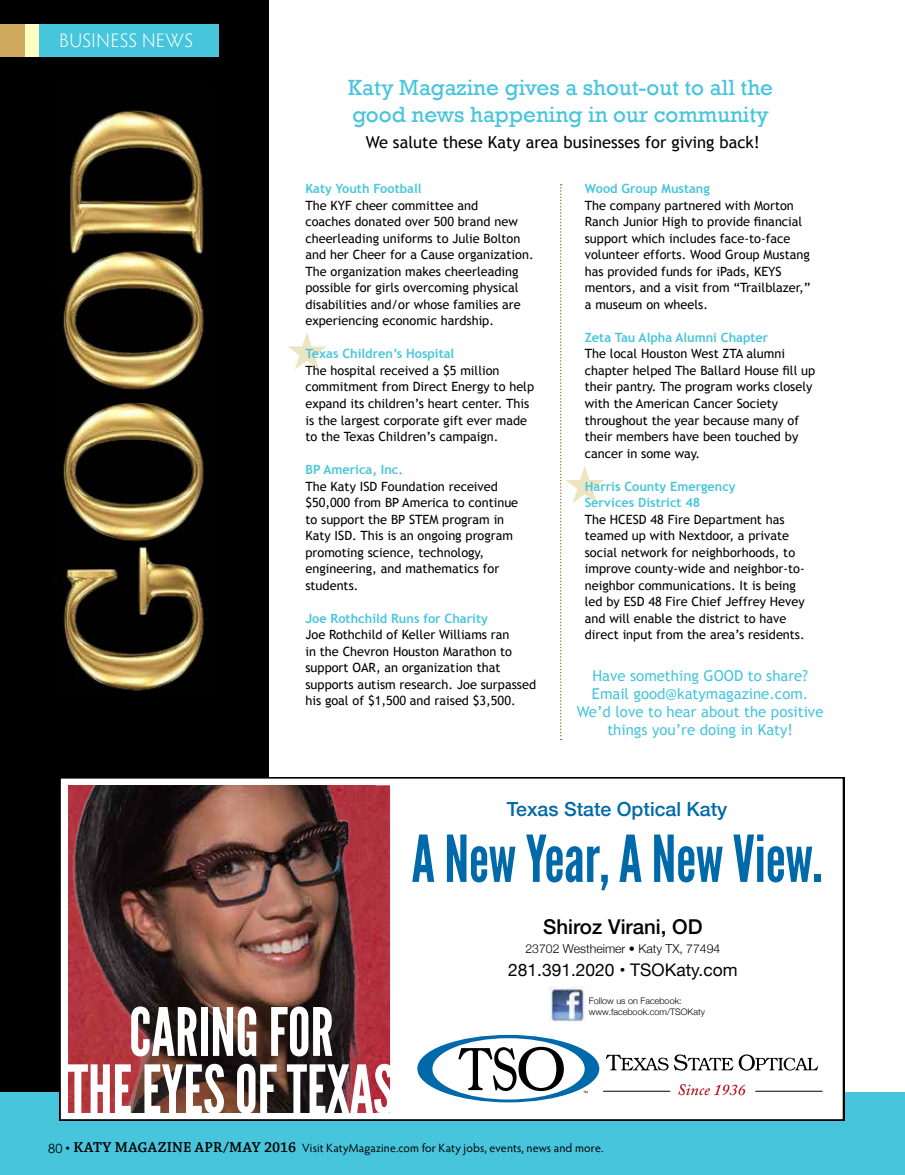
<style>
.page{position:relative;width:905px;height:1175px;background:#fff}
.page>*{position:absolute;margin:0;border:0;box-sizing:border-box;transform-origin:0 0}
.t1{font:66.45px/57.3px "League Gothic";color:#fff;text-align:center;scale:.96 1}
.t2{font:64.5px "League Gothic";letter-spacing:-.005em;color:#0069aa;scale:.96 1}
.t3{font:22.5px/27px "Rockwell";color:#47c5dd}
.t4{font:500 20.4px "Helvetica Neue";color:#000}
.t5{font:500 19.5px "Helvetica Neue";color:#0069aa}
.t6{font:300 19.5px "Hypatia Sans Pro";letter-spacing:.025em;color:#fff}
.t7{font:17.4px "Helvetica Neue";color:#000}
.t8{font:16.5px "Trebuchet MS";color:#000}
.t9{font:15px/18px "Trebuchet MS";color:#47c5dd;text-align:center}
.t10{font:12.75px/16.5px "Trebuchet MS";color:#000}
.t11{font:700 12.75px/16.5px "Trebuchet MS";color:#47c5dd}
.t12{font:300 12.3px "Helvetica Neue";color:#000}
.t13{font:12px "Hypatia Sans Pro";letter-spacing:.015em;color:#000}
.t14{font:300 9px/10.8px "Helvetica Neue";color:#000}
.s1{font-family:"Century Gothic";font-size:12.75px}
.s2{font-family:"Chaparral Pro";font-size:15px}
.s3{font-family:"Chaparral Pro";font-weight:600;font-size:15px}
</style>
<div class="page">
<svg style="left:287px;top:332px;width:39px;height:37px"></svg>
<div style="left:0;top:0;width:267px;height:1174px;background:#000"></div>
<hr style="left:267px;top:0;width:1px;height:1174px;background:#000">
<div style="left:0;top:24px;width:218px;height:33px;background:#47c5dd"></div>
<div style="left:0;top:24px;width:27px;height:33px;background:#cfa95e"></div>
<div style="left:25px;top:24px;width:13px;height:33px;background:#ffffc4"></div>
<img style="left:62px;top:110px;width:143px;height:581px">
<div style="left:0;top:1092px;width:904px;height:82px;background:#47c5dd"></div>
<svg style="left:560px;top:184px;width:44px;height:556px"></svg>
<svg style="left:59px;top:777px;width:785px;height:343px"></svg>
<h3 class="t6" style="left:60px;top:28px;width:135px">BUSINESS NEWS</h3>
<h3 class="t3" style="left:348px;top:74px;width:426px">Katy Magazine gives a shout-out to all the good news happening in our community</h3>
<p class="t8" style="left:366px;top:133px;width:396px">We salute these Katy area businesses for giving back!</p>
<p class="t11" style="left:305px;top:181px;width:118px">Katy Youth Football</p>
<p class="t10" style="left:305px;top:197px;width:230px">The KYF cheer committee and<br>coaches donated over 500 brand new cheerleading uniforms to Julie Bolton and her Cheer for a Cause organization.<br>The organization makes cheerleading possible for girls overcoming physical disabilities and/or whose families are experiencing economic hardship.</p>
<p class="t11" style="left:305px;top:346px;width:150px">Texas Children’s Hospital</p>
<p class="t10" style="left:305px;top:362px;width:230px">The hospital received a $5 million commitment from Direct Energy to help expand its children’s heart center. This is the largest corporate gift ever made to the Texas Children’s campaign.</p>
<p class="t11" style="left:305px;top:461px;width:99px">BP America, Inc.</p>
<p class="t10" style="left:305px;top:478px;width:214px">The Katy ISD Foundation received $50,000 from BP America to continue to support the BP STEM program in<br>Katy ISD. This is an ongoing program promoting science, technology, engineering, and mathematics for students.</p>
<p class="t11" style="left:305px;top:610px;width:184px">Joe Rothchild Runs for Charity</p>
<p class="t10" style="left:305px;top:626px;width:232px">Joe Rothchild of Keller Williams ran<br>in the Chevron Houston Marathon to support OAR, an organization that supports autism research. Joe surpassed his goal of $1,500 and raised $3,500.</p>
<p class="t11" style="left:584px;top:181px;width:127px">Wood Group Mustang</p>
<p class="t10" style="left:584px;top:197px;width:227px">The company partnered with Morton Ranch Junior High to provide financial support which includes face-to-face volunteer efforts. Wood Group Mustang has provided funds for iPads, KEYS mentors, and a visit from “Trailblazer,” a museum on wheels.</p>
<p class="t11" style="left:584px;top:329px;width:185px">Zeta Tau Alpha Alumni Chapter</p>
<p class="t10" style="left:584px;top:346px;width:232px">The local Houston West ZTA alumni chapter helped The Ballard House fill up their pantry. The program works closely with the American Cancer Society throughout the year because many of their members have been touched by cancer in some way.</p>
<p class="t11" style="left:584px;top:478px;width:152px">Harris County Emergency<br>Services District 48</p>
<p class="t10" style="left:584px;top:511px;width:221px">The HCESD 48 Fire Department has teamed up with Nextdoor, a private social network for neighborhoods, to improve county-wide and neighbor-to&shy;neighbor communications. It is being led by ESD 48 Fire Chief Jeffrey Hevey and will enable the district to have direct input from the area’s residents.</p>
<p class="t9" style="left:577px;top:667px;width:248px">Have something GOOD to share?<br>Email good@katymagazine.com.<br>We’d love to hear about the positive things you’re doing in Katy!</p>
<h3 class="t5" style="left:507px;top:793px;width:222px">Texas State Optical Katy</h3>
<h2 class="t2" style="left:411px;top:822px;width:429px">A New Year, A New View.</h2>
<h3 class="t4" style="left:543px;top:909px;width:161px">Shiroz Virani, OD</h3>
<p class="t12" style="left:525px;top:938px;width:196px">23702 Westheimer • Katy TX, 77494</p>
<h3 class="t7" style="left:508px;top:957px;width:231px">281.391.2020 • TSOKaty.com</h3>
<h1 class="t1" style="left:68px;top:1004px;width:342px">CARING FOR<br>THE EYES OF TEXAS</h1>
<p class="t14" style="left:589px;top:995px;width:117px">Follow us on Facebook: www.facebook.com/TSOKaty</p>
<p class="t13" style="left:48px;top:1140px;width:557px"><span class="s1">80</span> <span class="s2">•</span> <span class="s3">KATY MAGAZINE APR/MAY 2016</span> Visit KatyMagazine.com for Katy jobs, events, news and more.</p>
</div>
